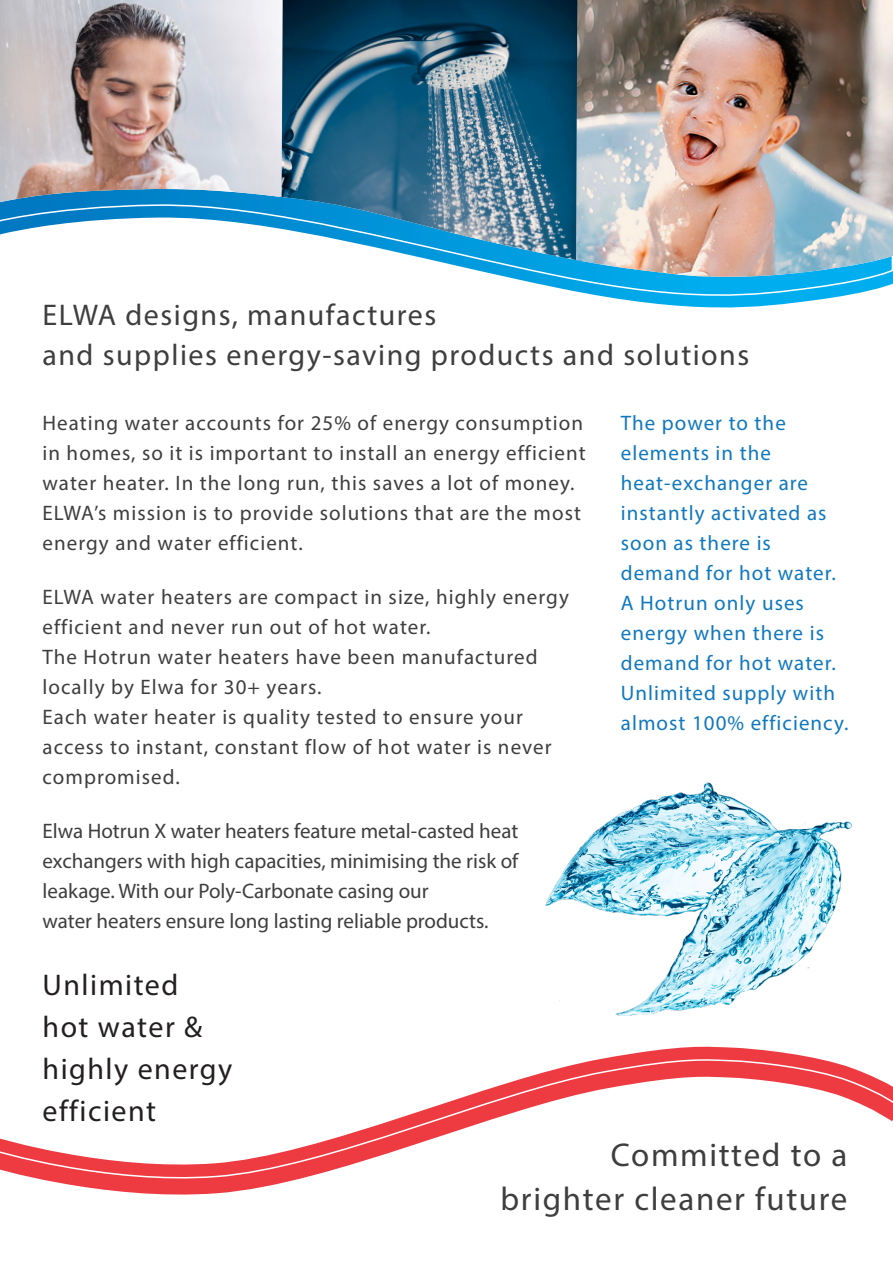
<style>
.page{position:relative;width:893px;height:1263px;background:#fff}
.page>*{position:absolute;margin:0;border:0;box-sizing:border-box;transform-origin:0 0}
.t1{font:33px "Myriad Pro";letter-spacing:.05em;color:#3e3e3f}
.t2{font:30px "Myriad Pro";letter-spacing:.05em;color:#3e3e3f}
.t3{font:30px "Myriad Pro";letter-spacing:.05em;color:#231f20}
.t4{font:21px/30px "Myriad Pro";letter-spacing:.05em;color:#3e3e3f}
.t5{font:21px/30px "Myriad Pro";letter-spacing:.05em;color:#1078bf}
.t6{font:21px "Myriad Pro";color:#3e3e3f}
</style>
<div class="page">
<svg style="left:72px;top:1046px;width:726px;height:149px"></svg>
<svg style="left:0;top:1055px;width:893px;height:130px"></svg>
<svg style="left:507px;top:277px;width:386px;height:28px"></svg>
<svg style="left:0;top:202px;width:576px;height:75px"></svg>
<img style="left:279px;top:0;width:297px;height:261px">
<img style="left:576px;top:0;width:317px;height:277px">
<img style="left:0;top:0;width:283px;height:202px">
<img style="left:545px;top:782px;width:307px;height:233px">
<p class="t2" style="left:43px;top:296px;width:395px">ELWA designs, manufactures</p>
<p class="t2" style="left:43px;top:337px;width:708px">and supplies energy-saving products and solutions</p>
<p class="t4" style="left:43px;top:407px;width:545px">Heating water accounts for 25% of energy consumption in homes, so it is important to install an energy efficient water heater. In the long run, this saves a lot of money.<br>ELWA’s mission is to provide solutions that are the most energy and water efficient.</p>
<p class="t4" style="left:43px;top:581px;width:528px">ELWA water heaters are compact in size, highly energy efficient and never run out of hot water.<br>The Hotrun water heaters have been manufactured</p>
<p class="t4" style="left:43px;top:671px;width:482px">locally by Elwa for 30+ years.<br>Each water heater is quality tested to ensure your</p>
<p class="t4" style="left:43px;top:731px;width:511px">access to instant, constant flow of hot water is never compromised.</p>
<p class="t6" style="left:43px;top:818px;width:477px">Elwa Hotrun X water heaters feature metal-casted heat</p>
<p class="t6" style="left:43px;top:848px;width:477px">exchangers with high capacities, minimising the risk of</p>
<p class="t6" style="left:43px;top:878px;width:388px">leakage. With our Poly-Carbonate casing our</p>
<p class="t6" style="left:43px;top:908px;width:448px">water heaters ensure long lasting reliable products.</p>
<p class="t3" style="left:43px;top:966px;width:137px">Unlimited</p>
<p class="t3" style="left:43px;top:1008px;width:161px">hot water &amp;</p>
<p class="t3" style="left:43px;top:1050px;width:191px">highly energy</p>
<p class="t3" style="left:43px;top:1092px;width:115px">efficient</p>
<p class="t5" style="left:621px;top:408px;width:167px">The power to the</p>
<p class="t5" style="left:621px;top:438px;width:152px">elements in the</p>
<p class="t5" style="left:621px;top:468px;width:207px">heat-exchanger are instantly activated as soon as there is</p>
<p class="t5" style="left:621px;top:558px;width:229px">demand for hot water.<br>A Hotrun only uses energy when there is demand for hot water.<br>Unlimited supply with almost 100% efficiency.</p>
<p class="t1" style="left:611px;top:1135px;width:238px">Committed to a</p>
<p class="t1" style="left:500px;top:1178px;width:348px">brighter cleaner future</p>
</div>
